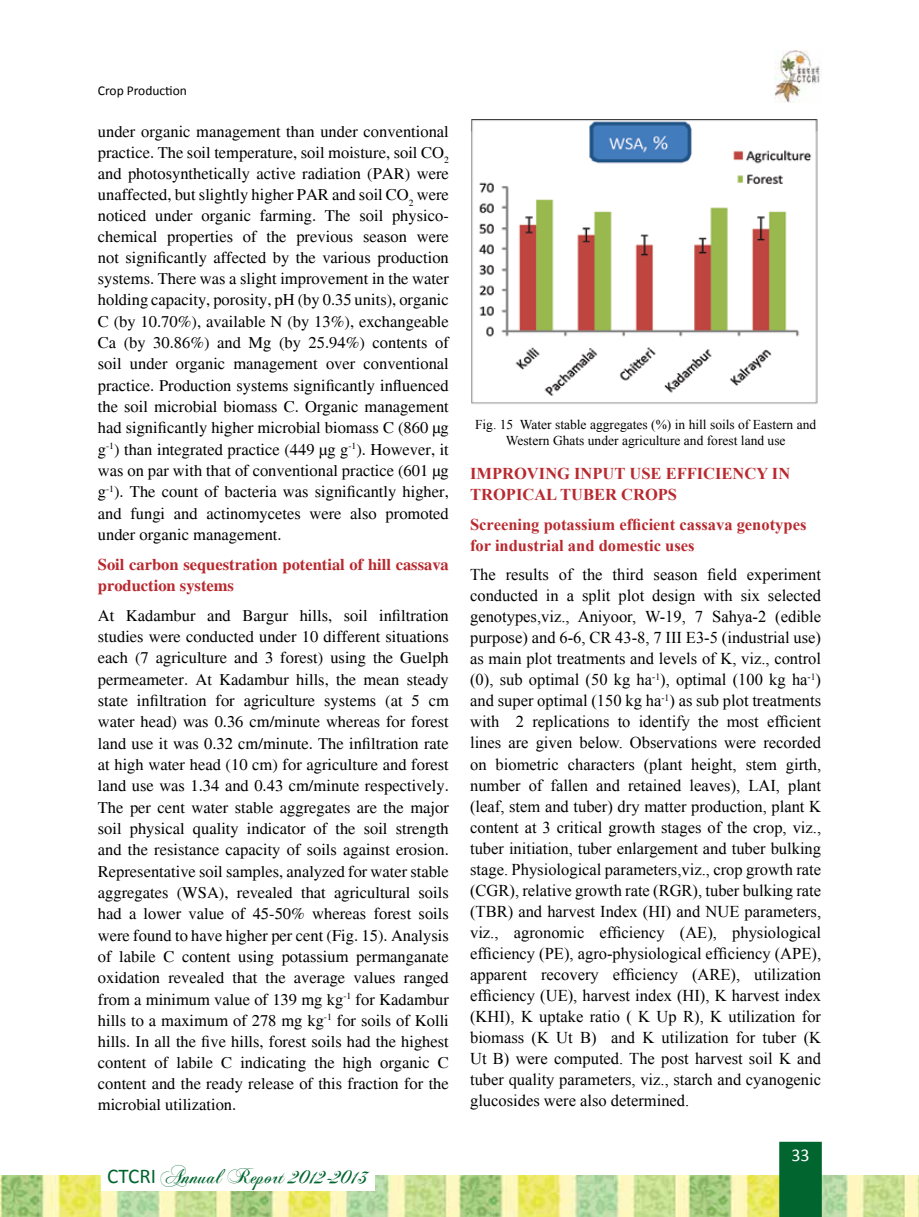
<style>
.page{position:relative;width:919px;height:1217px;background:#fff}
.page>*{position:absolute;margin:0;border:0;box-sizing:border-box;transform-origin:0 0}
.t1{font:21px "Chopin Script";color:#00652e}
.t2{font:18px "Calibri";color:#fff}
.t3{font:16.5px/21.3px "Times";color:#000;text-align:justify}
.t4{font:16.5px/21px "Times New Roman";color:#000;text-align:justify}
.t5{font:700 16.5px/21px "Times New Roman";color:#b8292f}
.t6{font:700 16.5px/21.3px "Times";color:#b8292f}
.t7{font:13.5px/16.2px "Times New Roman";color:#000;text-align:center}
.t8{font:13.5px "Calibri";color:#000}
.s1{font-family:"Calibri"}
</style>
<div class="page">
<img style="left:0;top:1175px;width:918px;height:41px">
<img style="left:774px;top:51px;width:47px;height:51px">
<div style="left:779px;top:1141px;width:42px;height:75px;background:#00652e;border:2px solid #00652e"></div>
<div style="left:101px;top:1160px;width:273px;height:30px;background:#fff"></div>
<img style="left:471px;top:119px;width:347px;height:285px">
<p class="t8" style="left:98px;top:82px;width:91px">Crop Production</p>
<p class="t3" style="left:98px;top:121px;width:352px">under organic management than under conventional practice. The soil temperature, soil moisture, soil CO<sub>2 </sub>and photosynthetically active radiation (PAR) were unaffected, but slightly higher PAR and soil CO<sub>2</sub> were noticed under organic farming. The soil physico&shy;chemical properties of the previous season were not significantly affected by the various production systems. There was a slight improvement in the water holding capacity, porosity, pH (by 0.35 units), organic C (by 10.70%), available N (by 13%), exchangeable Ca (by 30.86%) and Mg (by 25.94%) contents of soil under organic management over conventional practice. Production systems significantly influenced the soil microbial biomass C. Organic management had significantly higher microbial biomass C (860 µg g<sup>-1</sup>) than integrated practice (449 µg g<sup>-1</sup>). However, it was on par with that of conventional practice (601 µg g<sup>-1</sup>). The count of bacteria was significantly higher, and fungi and actinomycetes were also promoted under organic management.</p>
<p class="t6" style="left:98px;top:553px;width:352px">Soil carbon sequestration potential of hill cassava production systems</p>
<p class="t3" style="left:98px;top:604px;width:352px">At Kadambur and Bargur hills, soil infiltration studies were conducted under 10 different situations each (7 agriculture and 3 forest) using the Guelph permeameter. At Kadambur hills, the mean steady state infiltration for agriculture systems (at 5 cm water head) was 0.36 cm/minute whereas for forest land use it was 0.32 cm/minute. The infiltration rate at high water head (10 cm) for agriculture and forest land use was 1.34 and 0.43 cm/minute respectively.<br>The per cent water stable aggregates are the major soil physical quality indicator of the soil strength and the resistance capacity of soils against erosion.<br>Representative soil samples, analyzed for water stable aggregates (WSA), revealed that agricultural soils had a lower value of 45-50% whereas forest soils were found to have higher per cent (Fig. 15). Analysis of labile C content using potassium permanganate oxidation revealed that the average values ranged from a minimum value of 139 mg kg<sup>-1</sup> for Kadambur hills to a maximum of 278 mg kg<sup>-1</sup> for soils of Kolli hills. In all the five hills, forest soils had the highest content of labile C indicating the high organic C content and the ready release of this fraction for the microbial utilization.</p>
<p class="t1" style="left:107px;top:1163px;width:264px"><span class="s1">CTCRI</span> Annual Report 2012-2013</p>
<p class="t7" style="left:475px;top:415px;width:342px">Fig. 15 Water stable aggregates (%) in hill soils of Eastern and<br>Western Ghats under agriculture and forest land use</p>
<p class="t5" style="left:470px;top:462px;width:321px">IMPROVING INPUT USE EFFICIENCY IN<br>TROPICAL TUBER CROPS</p>
<p class="t5" style="left:470px;top:513px;width:338px">Screening potassium efficient cassava genotypes for industrial and domestic uses</p>
<p class="t4" style="left:470px;top:564px;width:352px">The results of the third season field experiment conducted in a split plot design with six selected genotypes,viz., Aniyoor, W-19, 7 Sahya-2 (edible purpose) and 6-6, CR 43-8, 7 III E3-5 (industrial use) as main plot treatments and levels of K, viz., control (0), sub optimal (50 kg ha<sup>-1</sup>), optimal (100 kg ha<sup>-1</sup>) and super optimal (150 kg ha<sup>-1</sup>) as sub plot treatments with 2 replications to identify the most efficient lines are given below. Observations were recorded on biometric characters (plant height, stem girth, number of fallen and retained leaves), LAI, plant (leaf, stem and tuber) dry matter production, plant K content at 3 critical growth stages of the crop, viz., tuber initiation, tuber enlargement and tuber bulking stage. Physiological parameters,viz., crop growth rate (CGR), relative growth rate (RGR), tuber bulking rate (TBR) and harvest Index (HI) and NUE parameters, viz., agronomic efficiency (AE), physiological efficiency (PE), agro-physiological efficiency (APE), apparent recovery efficiency (ARE), utilization efficiency (UE), harvest index (HI), K harvest index (KHI), K uptake ratio ( K Up R), K utilization for biomass (K Ut B) and K utilization for tuber (K Ut B) were computed. The post harvest soil K and tuber quality parameters, viz., starch and cyanogenic glucosides were also determined.</p>
<p class="t2" style="left:791px;top:1142px;width:20px">33</p>
</div>
